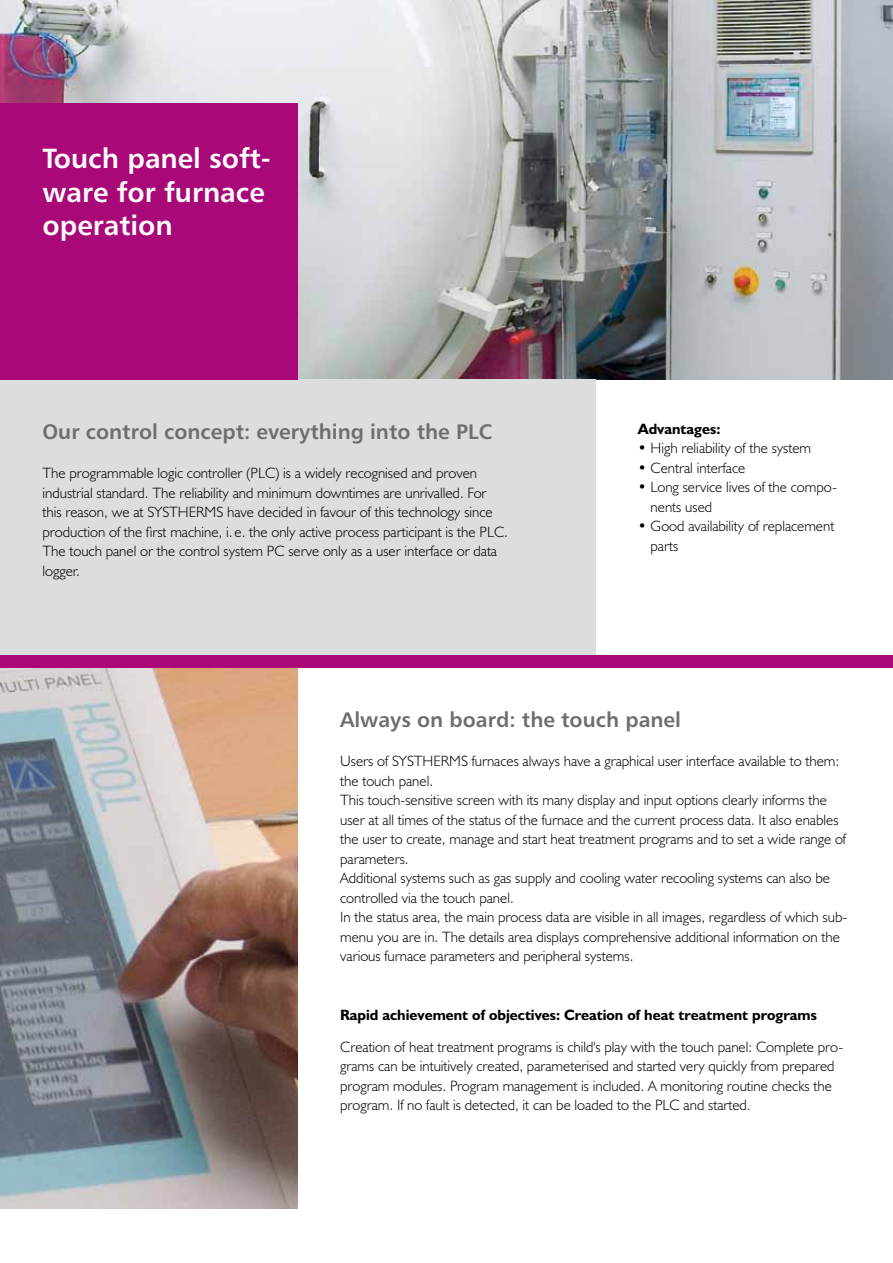
<style>
.page{position:relative;width:893px;height:1263px;background:#fff}
.page>*{position:absolute;margin:0;border:0;box-sizing:border-box;transform-origin:0 0}
.t1{font:27.75px/33.3px "Humanist 777 BT Bold B";color:#fff}
.t2{font:21px "Humanist 777 BT Bold B";color:#6e6e6e}
.t3{font:300 15px/19.5px "Humanist 521 BT";color:#000}
.t4{font:700 15px "Humanist 521 BT";color:#000}
</style>
<div class="page">
<img style="left:0;top:0;width:893px;height:380px">
<img style="left:0;top:668px;width:298px;height:541px">
<div style="left:0;top:380px;width:595px;height:275px;background:#dcdddd"></div>
<div style="left:0;top:655px;width:893px;height:13px;background:#a80878"></div>
<div style="left:0;top:103px;width:298px;height:277px;background:#a80878"></div>
<h1 class="t1" style="left:43px;top:141px;width:229px">Touch panel soft&shy;ware for furnace operation</h1>
<h2 class="t2" style="left:43px;top:419px;width:451px">Our control concept: everything into the PLC</h2>
<p class="t3" style="left:43px;top:463px;width:467px">The programmable logic controller (PLC) is a widely recognised and proven industrial standard. The reliability and minimum downtimes are unrivalled. For this reason, we at SYSTHERMS have decided in favour of this technology since production of the first machine, i. e. the only active process participant is the PLC.<br>The touch panel or the control system PC serve only as a user interface or data logger.</p>
<p class="t4" style="left:638px;top:419px;width:84px">Advantages:</p>
<p class="t3" style="left:638px;top:438px;width:175px">• High reliability of the system</p>
<p class="t3" style="left:638px;top:458px;width:109px">• Central interface</p>
<p class="t3" style="left:651px;top:477px;width:188px;text-indent:-13px">• Long service lives of the compo&shy;nents used</p>
<p class="t3" style="left:651px;top:516px;width:185px;text-indent:-13px">• Good availability of replacement parts</p>
<h2 class="t2" style="left:340px;top:706px;width:342px">Always on board: the touch panel</h2>
<p class="t3" style="left:340px;top:751px;width:509px">Users of SYSTHERMS furnaces always have a graphical user interface available to them: the touch panel.<br>This touch-sensitive screen with its many display and input options clearly informs the user at all times of the status of the furnace and the current process data. It also enables the user to create, manage and start heat treatment programs and to set a wide range of parameters.<br>Additional systems such as gas supply and cooling water recooling systems can also be controlled via the touch panel.<br>In the status area, the main process data are visible in all images, regardless of which sub&shy;menu you are in. The details area displays comprehensive additional information on the various furnace parameters and peripheral systems.</p>
<p class="t4" style="left:340px;top:1005px;width:478px">Rapid achievement of objectives: Creation of heat treatment programs</p>
<p class="t3" style="left:340px;top:1037px;width:505px">Creation of heat treatment programs is child's play with the touch panel: Complete pro&shy;grams can be intuitively created, parameterised and started very quickly from prepared program modules. Program management is included. A monitoring routine checks the program. If no fault is detected, it can be loaded to the PLC and started.</p>
</div>
